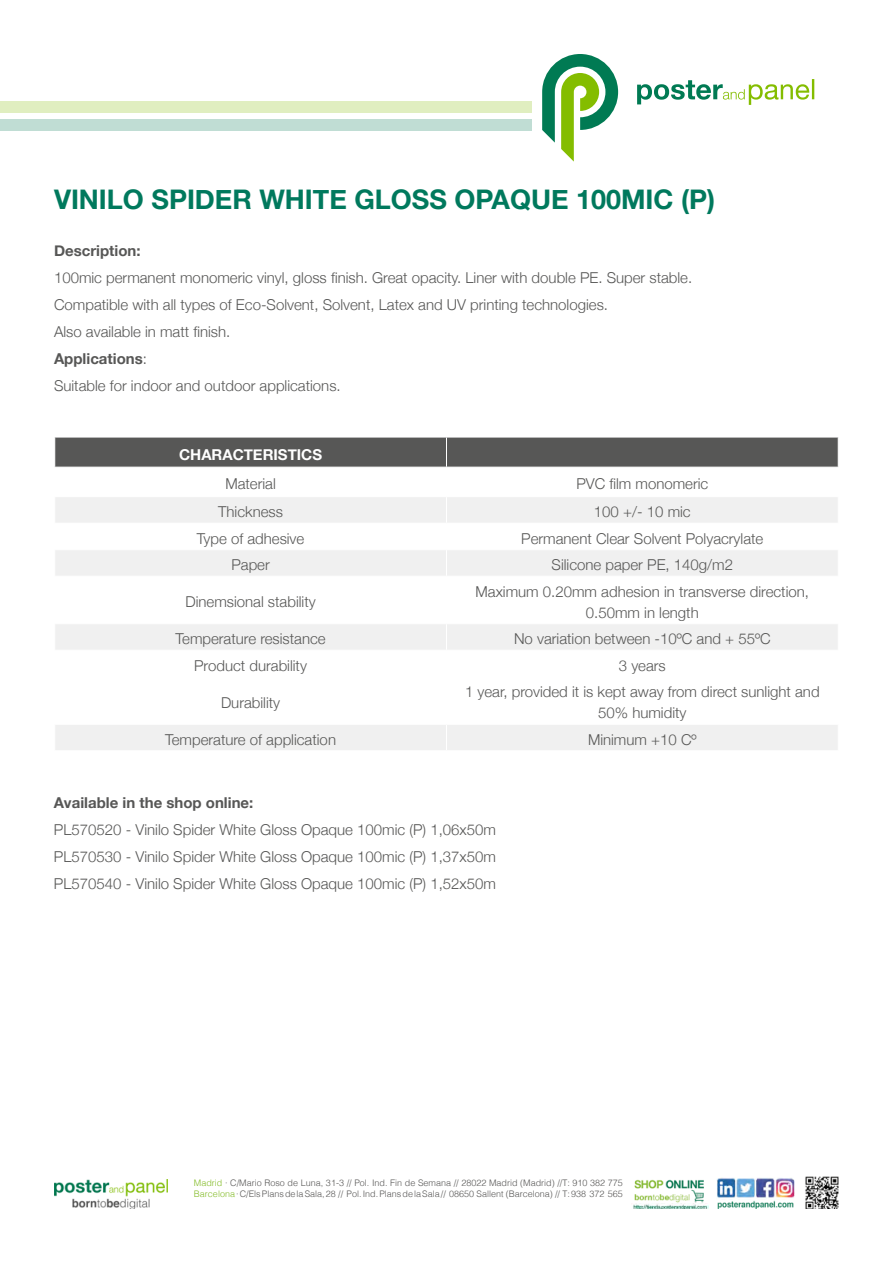
<style>
.page{position:relative;width:893px;height:1263px;background:#fff}
.page>*{position:absolute;margin:0;border:0;box-sizing:border-box;transform-origin:0 0}
.t1{font:700 27px "Helvetica Neue";color:#00795d}
.t2{font:300 15px/27px "Helvetica Neue";color:#575756;text-align:center}
.t3{font:700 15px "Helvetica Neue";color:#575756}
.t4{font:700 15px "Helvetica Neue";color:#fff}
.t5{font:300 9px/10.8px "Helvetica";color:#585756}
.s1{font-weight:700}
.s2{color:#84bc28}
</style>
<div class="page">
<svg style="left:637px;top:79px;width:177px;height:26px"></svg>
<svg style="left:542px;top:54px;width:76px;height:108px"></svg>
<div style="left:0;top:101px;width:532px;height:12px;background:#e0eec0"></div>
<div style="left:0;top:119px;width:532px;height:12px;background:#c0ddd4"></div>
<svg style="left:55px;top:624px;width:783px;height:126px"></svg>
<svg style="left:446px;top:725px;width:1px;height:25px"></svg>
<svg style="left:54px;top:438px;width:785px;height:138px"></svg>
<hr style="left:837px;top:524px;width:2px;height:25px;background:#fff">
<hr style="left:54px;top:549px;width:392px;height:1px;background:#fff">
<hr style="left:446px;top:549px;width:393px;height:1px;background:#fff">
<hr style="left:54px;top:651px;width:2px;height:26px;background:#fff">
<hr style="left:54px;top:677px;width:2px;height:47px;background:#fff">
<hr style="left:54px;top:650px;width:392px;height:1px;background:#fff">
<hr style="left:56px;top:676px;width:390px;height:1px;background:#fff">
<hr style="left:446px;top:650px;width:393px;height:1px;background:#fff">
<hr style="left:447px;top:676px;width:390px;height:1px;background:#fff">
<svg style="left:446px;top:624px;width:1px;height:53px"></svg>
<hr style="left:446px;top:677px;width:1px;height:47px;background:#fff">
<hr style="left:837px;top:651px;width:2px;height:26px;background:#fff">
<hr style="left:837px;top:677px;width:2px;height:47px;background:#fff">
<hr style="left:54px;top:724px;width:392px;height:1px;background:#fff">
<hr style="left:446px;top:724px;width:393px;height:1px;background:#fff">
<img style="left:717px;top:1178px;width:78px;height:31px">
<img style="left:634px;top:1179px;width:70px;height:24px">
<img style="left:633px;top:1203px;width:76px;height:6px">
<img style="left:805px;top:1176px;width:34px;height:33px">
<img style="left:54px;top:1179px;width:113px;height:30px">
<h1 class="t1" style="left:54px;top:178px;width:663px">VINILO SPIDER WHITE GLOSS OPAQUE 100MIC (P)</h1>
<p class="t3" style="left:54px;top:239px;width:88px">Description:</p>
<p class="t2" style="left:54px;top:263px;width:640px;text-align:left">100mic permanent monomeric vinyl, gloss finish. Great opacity. Liner with double PE. Super stable.<br>Compatible with all types of Eco-Solvent, Solvent, Latex and UV printing technologies.<br>Also available in matt finish.<br><span class="s1">Applications</span>:<br>Suitable for indoor and outdoor applications.</p>
<p class="t4" style="left:179px;top:443px;width:145px">CHARACTERISTICS</p>
<p class="t2" style="left:225px;top:469px;width:52px">Material</p>
<p class="t2" style="left:576px;top:469px;width:133px">PVC film monomeric</p>
<p class="t2" style="left:218px;top:497px;width:66px">Thickness</p>
<p class="t2" style="left:594px;top:497px;width:98px">100 +/- 10 mic</p>
<p class="t2" style="left:197px;top:524px;width:109px">Type of adhesive</p>
<p class="t2" style="left:521px;top:524px;width:244px">Permanent Clear Solvent Polyacrylate</p>
<p class="t2" style="left:231px;top:550px;width:40px">Paper</p>
<p class="t2" style="left:552px;top:550px;width:183px">Silicone paper PE, 140g/m2</p>
<p class="t2" style="left:185px;top:587px;width:132px">Dinemsional stability</p>
<p class="t2" style="left:476px;top:580px;width:335px;line-height:21px">Maximum 0.20mm adhesion in transverse direction,<br>0.50mm in length</p>
<p class="t2" style="left:176px;top:624px;width:152px">Temperature resistance</p>
<p class="t2" style="left:514px;top:624px;width:258px">No variation between -10ºC and + 55ºC</p>
<p class="t2" style="left:194px;top:651px;width:114px">Product durability</p>
<p class="t2" style="left:619px;top:651px;width:48px">3 years</p>
<p class="t2" style="left:221px;top:688px;width:61px">Durability</p>
<p class="t2" style="left:465px;top:680px;width:356px;line-height:21px">1 year, provided it is kept away from direct sunlight and<br>50% humidity</p>
<p class="t2" style="left:165px;top:725px;width:172px">Temperature of application</p>
<p class="t2" style="left:588px;top:725px;width:110px">Minimum +10 Cº</p>
<p class="t3" style="left:54px;top:791px;width:201px">Available in the shop online:</p>
<p class="t2" style="left:54px;top:815px;width:443px;text-align:justify">PL570520 - Vinilo Spider White Gloss Opaque 100mic (P) 1,06x50m PL570530 - Vinilo Spider White Gloss Opaque 100mic (P) 1,37x50m PL570540 - Vinilo Spider White Gloss Opaque 100mic (P) 1,52x50m</p>
<p class="t5" style="left:194px;top:1177px;width:430px"><span class="s2">Madrid</span> · C/Mario Roso de Luna, 31-3 // Pol. Ind. Fin de Semana // 28022 Madrid (Madrid) //T: 910 382 775<br><span class="s2">Barcelona</span> · C/Els Plans de la Sala, 28 // Pol. Ind. Plans de la Sala // 08650 Sallent (Barcelona) // T: 938 372 565</p>
</div>
